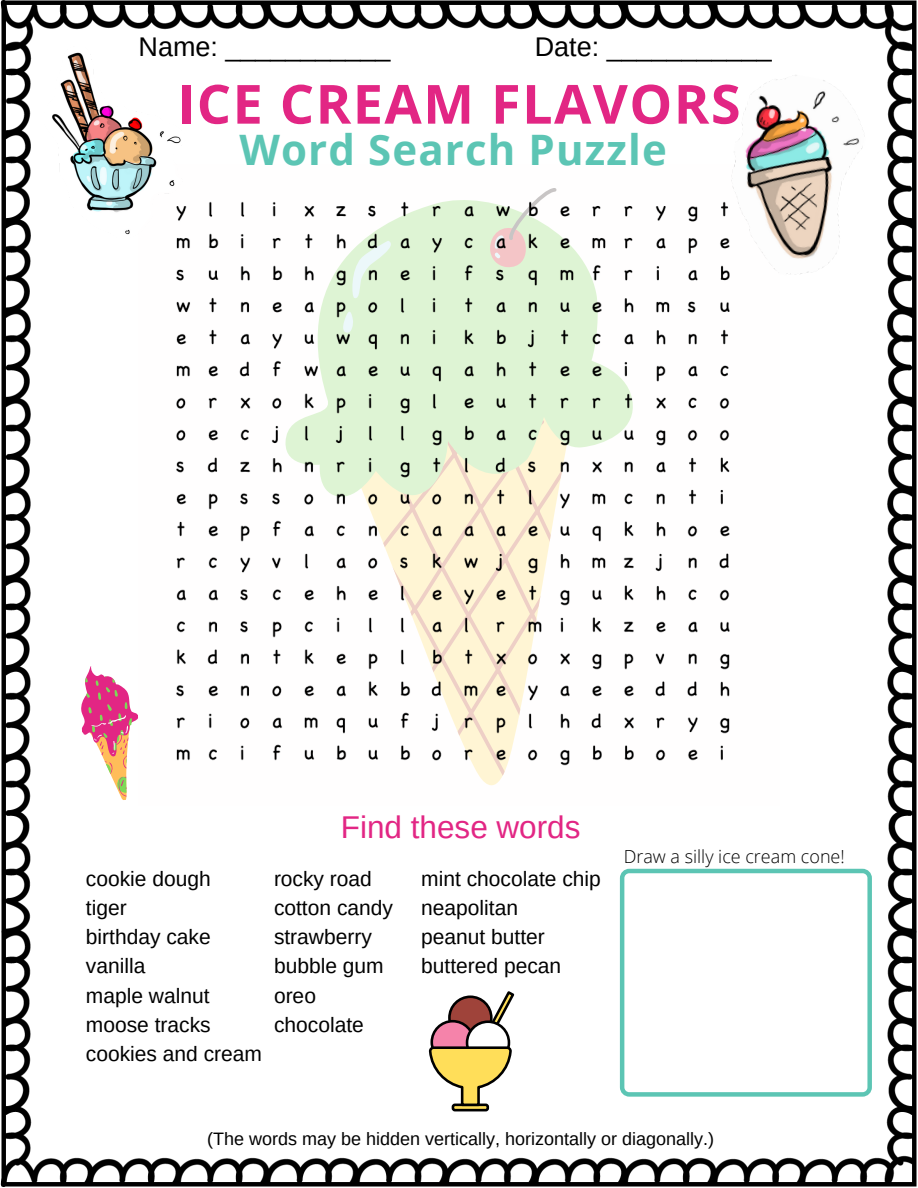
<style>
.page{position:relative;width:918px;height:1188px;background:#fff}
.page>*{position:absolute;margin:0;border:0;box-sizing:border-box;transform-origin:0 0}
.t1{font:700 54px "Open Sans";letter-spacing:.03em;color:#e22684}
.t2{font:700 42px "Open Sans";letter-spacing:.025em;color:#5cc5b4}
.t3{font:31.5px "Arimo";color:#e22684}
.t4{font:27px "Arimo";color:#000}
.t5{font:21px/29.2px "Arimo";color:#000}
.t6{font:18px "Arimo";color:#000}
.t7{font:300 18px "Open Sans";color:#000}
</style>
<div class="page">
<img style="left:0;top:0;width:917px;height:1187px">
<svg style="left:620px;top:869px;width:252px;height:228px"></svg>
<img style="left:138px;top:164px;width:641px;height:642px">
<svg style="left:70px;top:659px;width:78px;height:146px"></svg>
<svg style="left:484px;top:991px;width:30px;height:46px"></svg>
<div style="left:452px;top:1104px;width:37px;height:7px;border:3px solid #000;border-radius:2px"></div>
<div style="left:449px;top:997px;width:42px;height:42px;background:#9f433a;border-radius:50%"></div>
<div style="left:448px;top:995px;width:45px;height:45px;border:3px solid #000;border-radius:50%"></div>
<div style="left:432px;top:1021px;width:42px;height:42px;background:#f583aa;border-radius:50%"></div>
<div style="left:430px;top:1020px;width:45px;height:44px;border:3px solid #000;border-radius:50%"></div>
<div style="left:467px;top:1022px;width:42px;height:42px;background:#fff;border-radius:50%"></div>
<div style="left:466px;top:1020px;width:44px;height:45px;border:3px solid #000;border-radius:50%"></div>
<svg style="left:429px;top:1045px;width:84px;height:62px"></svg>
<img style="left:713px;top:66px;width:162px;height:219px">
<img style="left:44px;top:46px;width:142px;height:191px">
<p class="t4" style="left:139px;top:31px;width:254px">Name: ___________</p>
<p class="t4" style="left:535px;top:31px;width:239px">Date: ___________</p>
<h1 class="t1" style="left:177px;top:66px;width:565px">ICE CREAM FLAVORS</h1>
<h2 class="t2" style="left:239px;top:120px;width:429px">Word Search Puzzle</h2>
<p class="t5" style="left:86px;top:864px;width:178px">cookie dough<br>tiger<br>birthday cake vanilla<br>maple walnut moose tracks cookies and cream</p>
<h3 class="t3" style="left:341px;top:809px;width:241px">Find these words</h3>
<p class="t5" style="left:421px;top:864px;width:181px">mint chocolate chip neapolitan<br>peanut butter buttered pecan</p>
<p class="t5" style="left:274px;top:864px;width:121px">rocky road cotton candy strawberry bubble gum oreo chocolate</p>
<p class="t7" style="left:624px;top:843px;width:223px">Draw a silly ice cream cone!</p>
<p class="t6" style="left:207px;top:1128px;width:508px">(The words may be hidden vertically, horizontally or diagonally.)</p>
</div>
